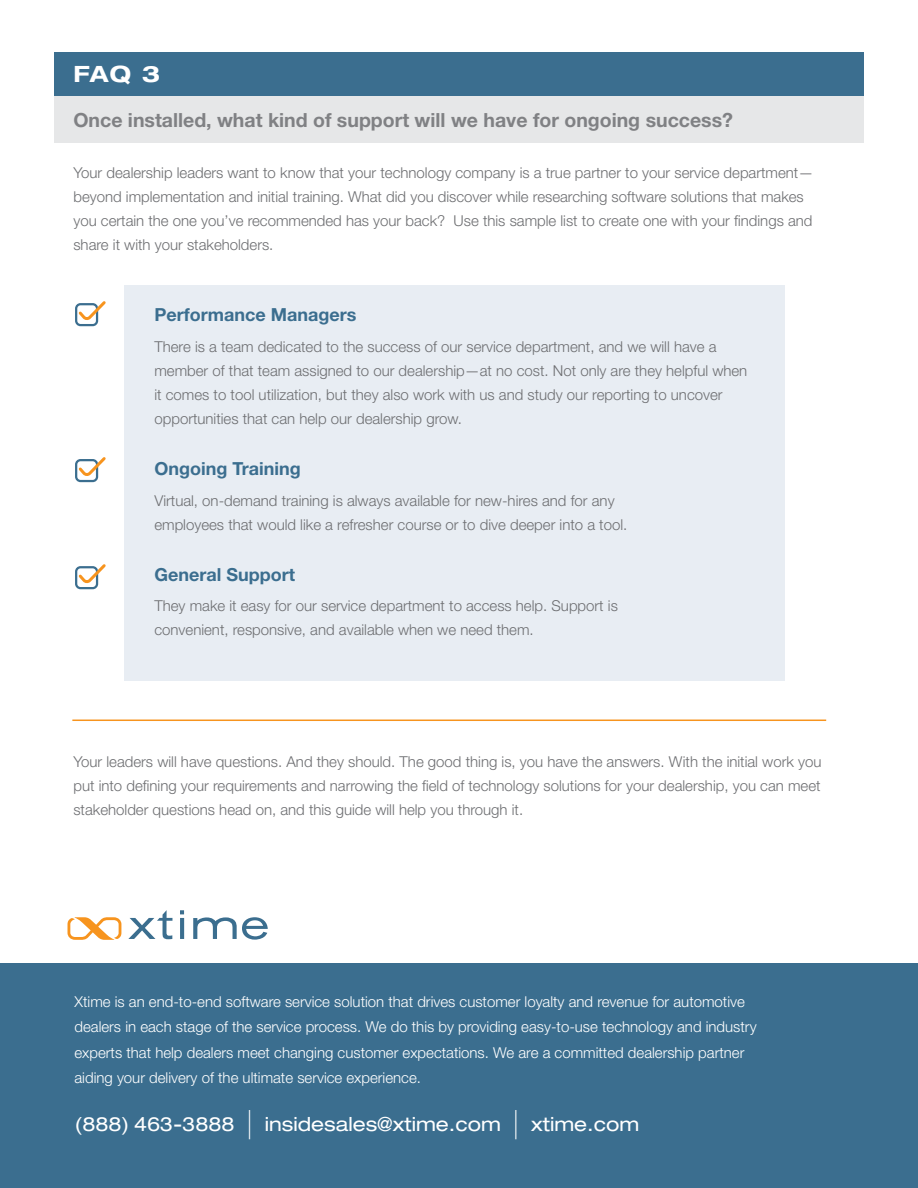
<style>
.page{position:relative;width:918px;height:1188px;background:#fff}
.page>*{position:absolute;margin:0;border:0;box-sizing:border-box;transform-origin:0 0}
.t1{font:700 expanded 22.5px "Helvetica Neue LT Std";color:#fff}
.t2{font:700 19.5px "Helvetica Neue LT Std";color:#808184}
.t3{font:expanded 19.5px "Helvetica Neue LT Std";color:#fff}
.t4{font:700 18px "Helvetica Neue LT Std";color:#3b6e8f}
.t5{font:300 15px/24px "Helvetica Neue LT Std";color:#6d6e71}
.t6{font:300 15px/25.5px "Helvetica Neue LT Std";color:#fff}
.s1{font-weight:300;font-stretch:normal;font-size:29.25px}
</style>
<div class="page">
<div style="left:54px;top:54px;width:810px;height:89px;background:#e6e7e8"></div>
<div style="left:54px;top:52px;width:810px;height:44px;background:#3b6e8f"></div>
<div style="left:124px;top:285px;width:661px;height:395px;background:#e8edf3"></div>
<div style="left:75px;top:303px;width:23px;height:23px;border:2px solid #3b6e8f;border-radius:4px"></div>
<svg style="left:76px;top:301px;width:30px;height:22px"></svg>
<div style="left:75px;top:459px;width:23px;height:23px;border:2px solid #3b6e8f;border-radius:4px"></div>
<svg style="left:76px;top:457px;width:30px;height:22px"></svg>
<div style="left:75px;top:566px;width:23px;height:23px;border:2px solid #3b6e8f;border-radius:4px"></div>
<svg style="left:76px;top:564px;width:30px;height:22px"></svg>
<div style="left:0;top:964px;width:918px;height:224px;background:#3b6e8f"></div>
<hr style="left:72px;top:720px;width:754px;height:1px;background:#f7941e">
<svg style="left:128px;top:910px;width:44px;height:29px"></svg>
<hr style="left:180px;top:918px;width:4px;height:21px;background:#3b6e8f">
<svg style="left:180px;top:910px;width:4px;height:4px"></svg>
<svg style="left:193px;top:917px;width:75px;height:23px"></svg>
<svg style="left:68px;top:917px;width:53px;height:23px"></svg>
<h1 class="t1" style="left:73px;top:60px;width:88px">FAQ 3</h1>
<h2 class="t2" style="left:73px;top:108px;width:661px">Once installed, what kind of support will we have for ongoing success?</h2>
<p class="t5" style="left:73px;top:160px;width:741px">Your dealership leaders want to know that your technology company is a true partner to your service department— beyond implementation and initial training. What did you discover while researching software solutions that makes you certain the one you’ve recommended has your back? Use this sample list to create one with your findings and share it with your stakeholders.</p>
<p class="t4" style="left:154px;top:304px;width:203px">Performance Managers</p>
<p class="t5" style="left:154px;top:334px;width:594px">There is a team dedicated to the success of our service department, and we will have a member of that team assigned to our dealership—at no cost. Not only are they helpful when it comes to tool utilization, but they also work with us and study our reporting to uncover opportunities that can help our dealership grow.</p>
<p class="t4" style="left:154px;top:457px;width:148px">Ongoing Training</p>
<p class="t5" style="left:154px;top:488px;width:474px">Virtual, on-demand training is always available for new-hires and for any employees that would like a refresher course or to dive deeper into a tool.</p>
<p class="t4" style="left:154px;top:563px;width:142px">General Support</p>
<p class="t5" style="left:154px;top:594px;width:465px">They make it easy for our service department to access help. Support is convenient, responsive, and available when we need them.</p>
<p class="t5" style="left:73px;top:750px;width:750px;text-align:justify">Your leaders will have questions. And they should. The good thing is, you have the answers. With the initial work you put into defining your requirements and narrowing the field of technology solutions for your dealership, you can meet stakeholder questions head on, and this guide will help you through it.</p>
<p class="t6" style="left:75px;top:988px;width:684px">Xtime is an end-to-end software service solution that drives customer loyalty and revenue for automotive dealers in each stage of the service process. We do this by providing easy-to-use technology and industry experts that help dealers meet changing customer expectations. We are a committed dealership partner aiding your delivery of the ultimate service experience.</p>
<h2 class="t3" style="left:75px;top:1112px;width:566px">(888) 463-3888 <span class="s1">|</span> insidesales@xtime.com <span class="s1">|</span> xtime.com</h2>
</div>
